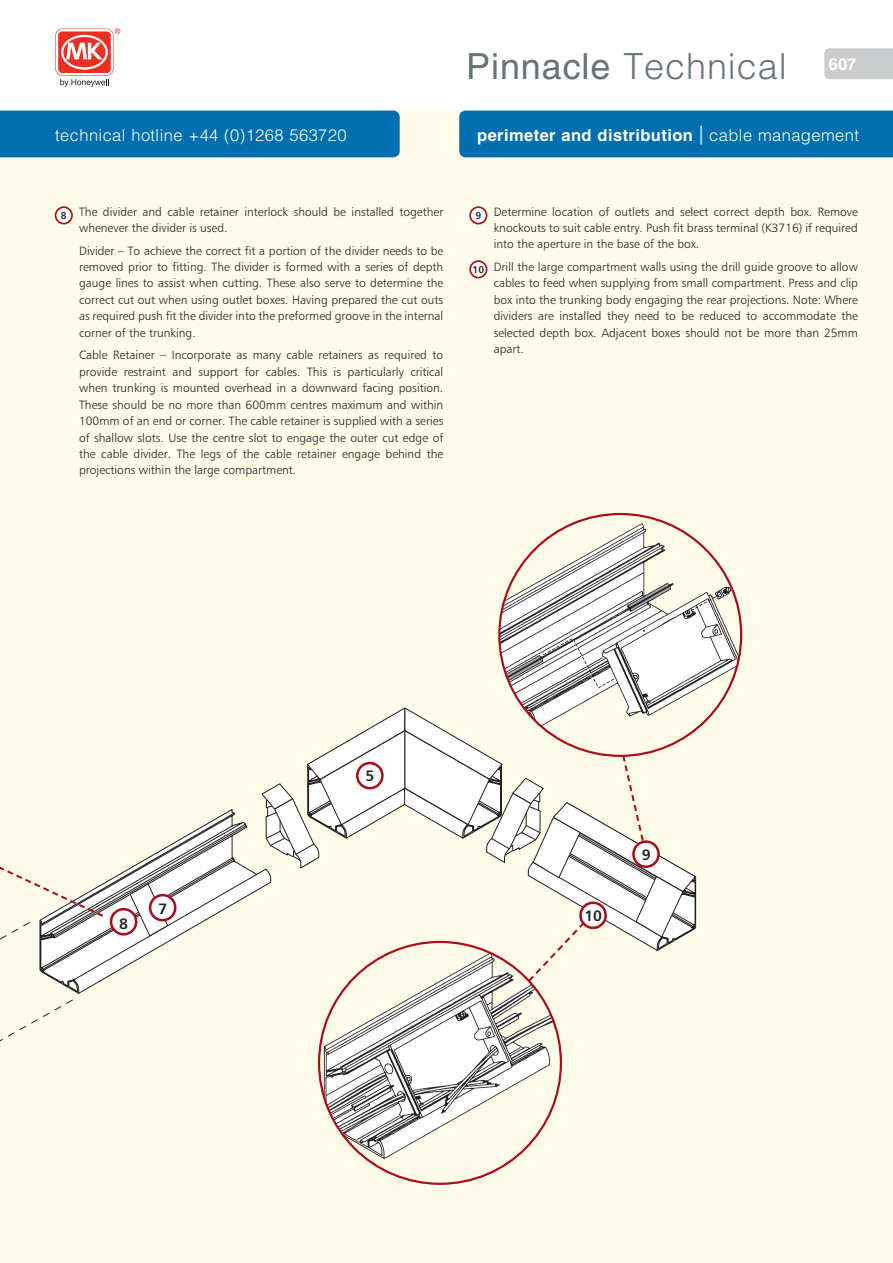
<style>
.page{position:relative;width:893px;height:1263px;background:#fff}
.page>*{position:absolute;margin:0;border:0;box-sizing:border-box;transform-origin:0 0}
.t1{font:300 36px "Helvetica LT Std";letter-spacing:.025em;color:#687379}
.t2{font:700 16.5px "Helvetica LT Std";letter-spacing:.025em;color:#fff}
.t3{font:300 16.5px "Helvetica LT Std";letter-spacing:.025em;color:#fff}
._2003Pocket_TECH_tab{font:15px "Humanist 777 BT Bold B";color:#231f20}
._2003Pocket_TECH_lis{font:12px/16.5px "Humanist 777 BT Light B";color:#231f20;text-align:justify}
._2003Pocket_TECH_tab-2{font:9.9px "Humanist 777 BT Bold B";color:#231f20}
.s1{font-weight:400}
.s2{font-weight:400;font-size:24.75px}
.s3{font-weight:300}
</style>
<div class="page">
<div style="left:0;top:111px;width:893px;height:1152px;background:#fffde9"></div>
<div style="left:459px;top:111px;width:434px;height:46px;background:#006faf"></div>
<svg style="left:824px;top:48px;width:69px;height:32px;background:#cdcecf"></svg>
<div style="left:0;top:111px;width:400px;height:46px;background:#006faf"></div>
<svg style="left:55px;top:28px;width:65px;height:59px"></svg>
<div style="left:470px;top:261px;width:17px;height:17px;background:#fff;border-radius:50%"></div>
<div style="left:469px;top:260px;width:18px;height:18px;border:2px solid #ab0b1a;border-radius:50%"></div>
<div style="left:470px;top:207px;width:17px;height:17px;background:#fff;border-radius:50%"></div>
<div style="left:469px;top:206px;width:18px;height:18px;border:2px solid #ab0b1a;border-radius:50%"></div>
<div style="left:56px;top:207px;width:16px;height:17px;background:#fff;border-radius:50%"></div>
<div style="left:55px;top:206px;width:18px;height:18px;border:2px solid #ab0b1a;border-radius:50%"></div>
<svg style="left:319px;top:1082px;width:242px;height:76px"></svg>
<img style="left:319px;top:942px;width:242px;height:242px;border-radius:121px">
<img style="left:499px;top:515px;width:242px;height:216px">
<svg style="left:0;top:707px;width:696px;height:359px"></svg>
<h1 class="t1" style="left:466px;top:44px;width:392px"><span class="s1">Pinnacle</span> Technical <sup>607</sup></h1>
<h2 class="t3" style="left:55px;top:124px;width:293px">technical hotline +44 (0)1268 563720</h2>
<h2 class="t2" style="left:477px;top:125px;width:383px">perimeter and distribution <span class="s2">|</span> <span class="s3">cable management</span></h2>
<p class="_2003Pocket_TECH_lis" style="left:79px;top:203px;width:366px">The divider and cable retainer interlock should be installed together whenever the divider is used.</p>
<p class="_2003Pocket_TECH_lis" style="left:79px;top:242px;width:366px">Divider – To achieve the correct fit a portion of the divider needs to be removed prior to fitting. The divider is formed with a series of depth gauge lines to assist when cutting. These also serve to determine the correct cut out when using outlet boxes. Having prepared the cut outs as required push fit the divider into the preformed groove in the internal corner of the trunking.</p>
<p class="_2003Pocket_TECH_lis" style="left:79px;top:347px;width:366px">Cable Retainer – Incorporate as many cable retainers as required to provide restraint and support for cables. This is particularly critical when trunking is mounted overhead in a downward facing position.<br>These should be no more than 600mm centres maximum and within 100mm of an end or corner. The cable retainer is supplied with a series of shallow slots. Use the centre slot to engage the outer cut edge of the cable divider. The legs of the cable retainer engage behind the projections within the large compartment.</p>
<p class="_2003Pocket_TECH_tab-2" style="left:61px;top:209px;width:7px">8</p>
<p class="_2003Pocket_TECH_tab-2" style="left:476px;top:209px;width:7px">9</p>
<p class="_2003Pocket_TECH_tab-2" style="left:473px;top:264px;width:13px">10</p>
<p class="_2003Pocket_TECH_lis" style="left:494px;top:203px;width:366px">Determine location of outlets and select correct depth box. Remove knockouts to suit cable entry. Push fit brass terminal (K3716) if required into the aperture in the base of the box.</p>
<p class="_2003Pocket_TECH_lis" style="left:494px;top:258px;width:366px">Drill the large compartment walls using the drill guide groove to allow cables to feed when supplying from small compartment. Press and clip box into the trunking body engaging the rear projections. Note: Where dividers are installed they need to be reduced to accommodate the selected depth box. Adjacent boxes should not be more than 25mm apart.</p>
<p class="_2003Pocket_TECH_tab" style="left:119px;top:914px;width:10px">8</p>
<p class="_2003Pocket_TECH_tab" style="left:158px;top:899px;width:10px">7</p>
<p class="_2003Pocket_TECH_tab" style="left:366px;top:767px;width:10px">5</p>
<p class="_2003Pocket_TECH_tab" style="left:584px;top:906px;width:19px">10</p>
<p class="_2003Pocket_TECH_tab" style="left:642px;top:845px;width:10px">9</p>
</div>
